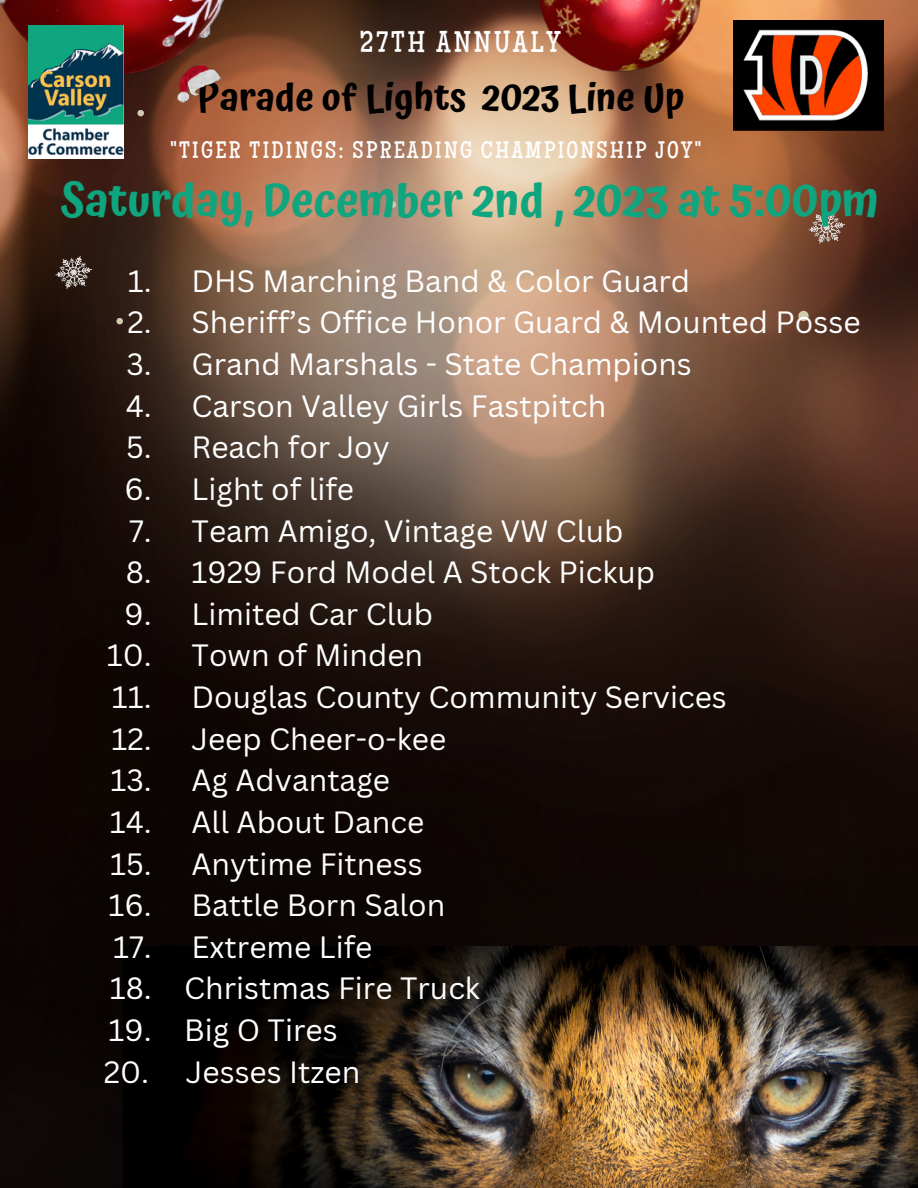
<style>
.page{position:relative;width:918px;height:1188px;background:#fff}
.page>*{position:absolute;margin:0;border:0;box-sizing:border-box;transform-origin:0 0}
.t1{font:600 45.9px "Atma";color:#0fa57f}
.t2{font:600 37.5px "Atma";color:#010000}
.t3{font:30.3px "Maiden Orange";letter-spacing:.095em;color:#fff}
.t4{font:30px/41.7px "Canva Sans";color:#fff;text-align:right}
.t5{font:24px "Maiden Orange";letter-spacing:.1em;color:#fff}
</style>
<div class="page">
<img style="left:0;top:0;width:918px;height:1188px">
<div style="left:390px;top:201px;width:6px;height:7px;background:#d1cbb1;border-radius:50%"></div>
<div style="left:116px;top:318px;width:7px;height:6px;background:#d1cbb1;border-radius:50%"></div>
<div style="left:137px;top:110px;width:7px;height:6px;background:#d1cbb1;border-radius:50%"></div>
<img style="left:123px;top:947px;width:795px;height:241px">
<img style="left:0;top:0;width:917px;height:74px">
<div style="left:798px;top:311px;width:11px;height:10px;background:#d1cbb1;border-radius:50%"></div>
<img style="left:733px;top:20px;width:151px;height:111px">
<img style="left:29px;top:25px;width:94px;height:133px">
<img style="left:177px;top:64px;width:44px;height:41px">
<img style="left:809px;top:211px;width:36px;height:33px">
<img style="left:56px;top:256px;width:36px;height:33px">
<p class="t3" style="left:360px;top:31px;width:202px">27TH ANNUALY</p>
<p class="t2" style="left:197px;top:75px;width:488px">Parade of Lights 2023 Line Up</p>
<p class="t5" style="left:170px;top:141px;width:532px">"TIGER TIDINGS: SPREADING CHAMPIONSHIP JOY"</p>
<p class="t1" style="left:61px;top:174px;width:820px">Saturday, December 2nd , 2023 at 5:00pm</p>
<p class="t4" style="left:192px;top:259px;width:500px">DHS Marching Band &amp; Color Guard</p>
<p class="t4" style="left:192px;top:301px;width:671px">Sheriff’s Office Honor Guard &amp; Mounted Posse</p>
<p class="t4" style="left:192px;top:343px;width:502px">Grand Marshals - State Champions</p>
<p class="t4" style="left:192px;top:384px;width:417px">Carson Valley Girls Fastpitch</p>
<p class="t4" style="left:192px;top:426px;width:200px">Reach for Joy</p>
<p class="t4" style="left:192px;top:467px;width:164px">Light of life</p>
<p class="t4" style="left:192px;top:509px;width:433px">Team Amigo, Vintage VW Club</p>
<p class="t4" style="left:192px;top:551px;width:465px">1929 Ford Model A Stock Pickup</p>
<p class="t4" style="left:192px;top:592px;width:243px">Limited Car Club</p>
<p class="t4" style="left:192px;top:634px;width:233px">Town of Minden</p>
<p class="t4" style="left:192px;top:676px;width:537px">Douglas County Community Services</p>
<p class="t4" style="left:192px;top:717px;width:256px">Jeep Cheer-o-kee</p>
<p class="t4" style="left:192px;top:759px;width:200px">Ag Advantage</p>
<p class="t4" style="left:192px;top:800px;width:234px">All About Dance</p>
<p class="t4" style="left:192px;top:842px;width:233px">Anytime Fitness</p>
<p class="t4" style="left:192px;top:884px;width:255px">Battle Born Salon</p>
<p class="t4" style="left:192px;top:925px;width:182px">Extreme Life</p>
<p class="t4" style="left:184px;top:967px;width:297px">Christmas Fire Truck</p>
<p class="t4" style="left:184px;top:1009px;width:155px">Big O Tires</p>
<p class="t4" style="left:107px;top:259px;width:46px">1.<br>2.<br>3.<br>4.<br>5.<br>6.<br>7.<br>8.<br>9.<br>10.<br>11.<br>12.<br>13.<br>14.<br>15.<br>16.<br>17.<br>18.<br>19.</p>
<p class="t4" style="left:104px;top:1050px;width:258px">20. Jesses Itzen</p>
</div>
